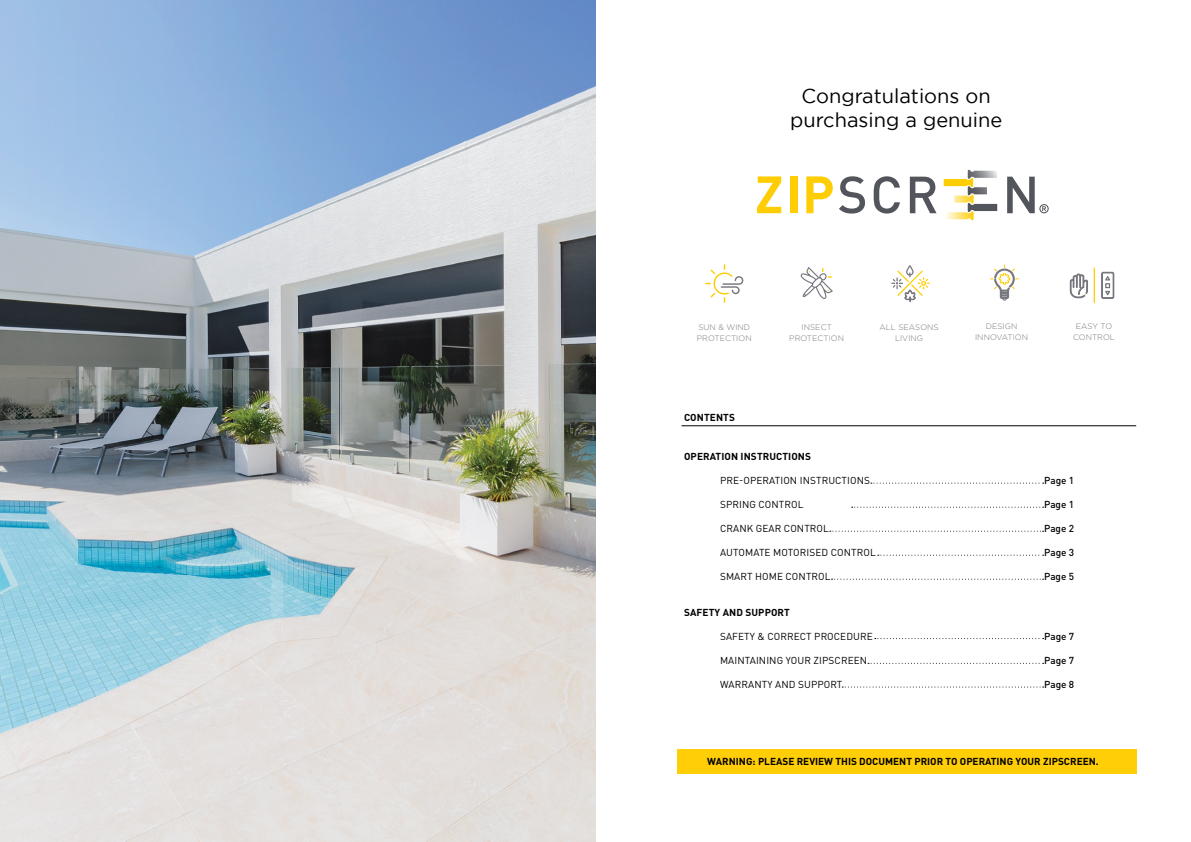
<style>
.page{position:relative;width:1191px;height:842px;background:#fff}
.page>*{position:absolute;margin:0;border:0;box-sizing:border-box;transform-origin:0 0}
.t1{font:20px/24px "Gotham";color:#000;text-align:center}
.t2{font:10px "DINOT";letter-spacing:.01em;color:#000}
.t3{font:700 10px "DINOT";color:#000}
.t4{font:500 10px "DINOT";color:#000}
.t5{font:300 8px/11px "Gotham";letter-spacing:.005em;color:#77767e;text-align:center}
</style>
<div class="page">
<svg style="left:871px;top:483px;width:172px;height:1px"></svg>
<hr style="left:681px;top:425px;width:455px;height:1px;background:#000">
<div style="left:677px;top:749px;width:459px;height:25px;background:#ffce06"></div>
<svg style="left:874px;top:638px;width:169px;height:1px"></svg>
<svg style="left:851px;top:507px;width:192px;height:1px"></svg>
<svg style="left:868px;top:663px;width:175px;height:1px"></svg>
<svg style="left:842px;top:686px;width:201px;height:1px"></svg>
<svg style="left:830px;top:531px;width:213px;height:1px"></svg>
<svg style="left:878px;top:555px;width:165px;height:1px"></svg>
<svg style="left:831px;top:579px;width:212px;height:1px"></svg>
<svg style="left:757px;top:176px;width:24px;height:37px"></svg>
<div style="left:790px;top:176px;width:7px;height:37px;background:#ffcd03"></div>
<svg style="left:806px;top:176px;width:26px;height:37px"></svg>
<svg style="left:943px;top:170px;width:54px;height:50px"></svg>
<svg style="left:839px;top:176px;width:26px;height:38px"></svg>
<svg style="left:873px;top:176px;width:27px;height:38px"></svg>
<svg style="left:910px;top:177px;width:26px;height:36px"></svg>
<svg style="left:1007px;top:177px;width:41px;height:36px"></svg>
<svg style="left:706px;top:265px;width:38px;height:37px"></svg>
<svg style="left:990px;top:265px;width:28px;height:36px"></svg>
<svg style="left:800px;top:267px;width:32px;height:32px"></svg>
<svg style="left:1070px;top:273px;width:17px;height:25px"></svg>
<hr style="left:1093px;top:268px;width:2px;height:34px;background:#ffcd03">
<svg style="left:1101px;top:272px;width:13px;height:27px"></svg>
<div style="left:906px;top:265px;width:7px;height:11px;border:1px solid #77767e;border-radius:3px"></div>
<svg style="left:891px;top:269px;width:38px;height:33px"></svg>
<img style="left:0;top:0;width:595px;height:842px">
<h1 class="t1" style="left:790px;top:84px;width:214px">Congratulations on purchasing a genuine</h1>
<p class="t5" style="left:697px;top:321px;width:56px;text-align:left">SUN &amp; WIND<br>PROTECTION</p>
<p class="t5" style="left:1073px;top:320px;width:43px">EASY TO<br>CONTROL</p>
<p class="t5" style="left:975px;top:320px;width:54px">DESIGN<br>INNOVATION</p>
<p class="t5" style="left:789px;top:321px;width:56px">INSECT<br>PROTECTION</p>
<p class="t5" style="left:879px;top:321px;width:61px">ALL SEASONS<br>LIVING</p>
<p class="t3" style="left:684px;top:411px;width:52px">CONTENTS</p>
<p class="t3" style="left:684px;top:449px;width:128px">OPERATION INSTRUCTIONS</p>
<p class="t2" style="left:720px;top:474px;width:151px">PRE-OPERATION INSTRUCTIONS</p>
<p class="t4" style="left:1044px;top:473px;width:32px">Page 1</p>
<p class="t2" style="left:720px;top:498px;width:85px">SPRING CONTROL</p>
<p class="t4" style="left:1044px;top:497px;width:32px">Page 1</p>
<p class="t2" style="left:720px;top:522px;width:110px">CRANK GEAR CONTROL</p>
<p class="t4" style="left:1044px;top:521px;width:32px">Page 2</p>
<p class="t2" style="left:720px;top:546px;width:157px">AUTOMATE MOTORISED CONTROL</p>
<p class="t4" style="left:1044px;top:545px;width:32px">Page 3</p>
<p class="t2" style="left:720px;top:570px;width:112px">SMART HOME CONTROL</p>
<p class="t4" style="left:1044px;top:569px;width:32px">Page 5</p>
<p class="t3" style="left:684px;top:605px;width:107px">SAFETY AND SUPPORT</p>
<p class="t2" style="left:720px;top:630px;width:154px">SAFETY &amp; CORRECT PROCEDURE</p>
<p class="t4" style="left:1044px;top:629px;width:32px">Page 7</p>
<p class="t2" style="left:720px;top:654px;width:149px">MAINTAINING YOUR ZIPSCREEN</p>
<p class="t4" style="left:1044px;top:653px;width:32px">Page 7</p>
<p class="t2" style="left:720px;top:678px;width:124px">WARRANTY AND SUPPORT</p>
<p class="t4" style="left:1044px;top:677px;width:32px">Page 8</p>
<p class="t3" style="left:707px;top:755px;width:393px">WARNING: PLEASE REVIEW THIS DOCUMENT PRIOR TO OPERATING YOUR ZIPSCREEN.</p>
</div>
